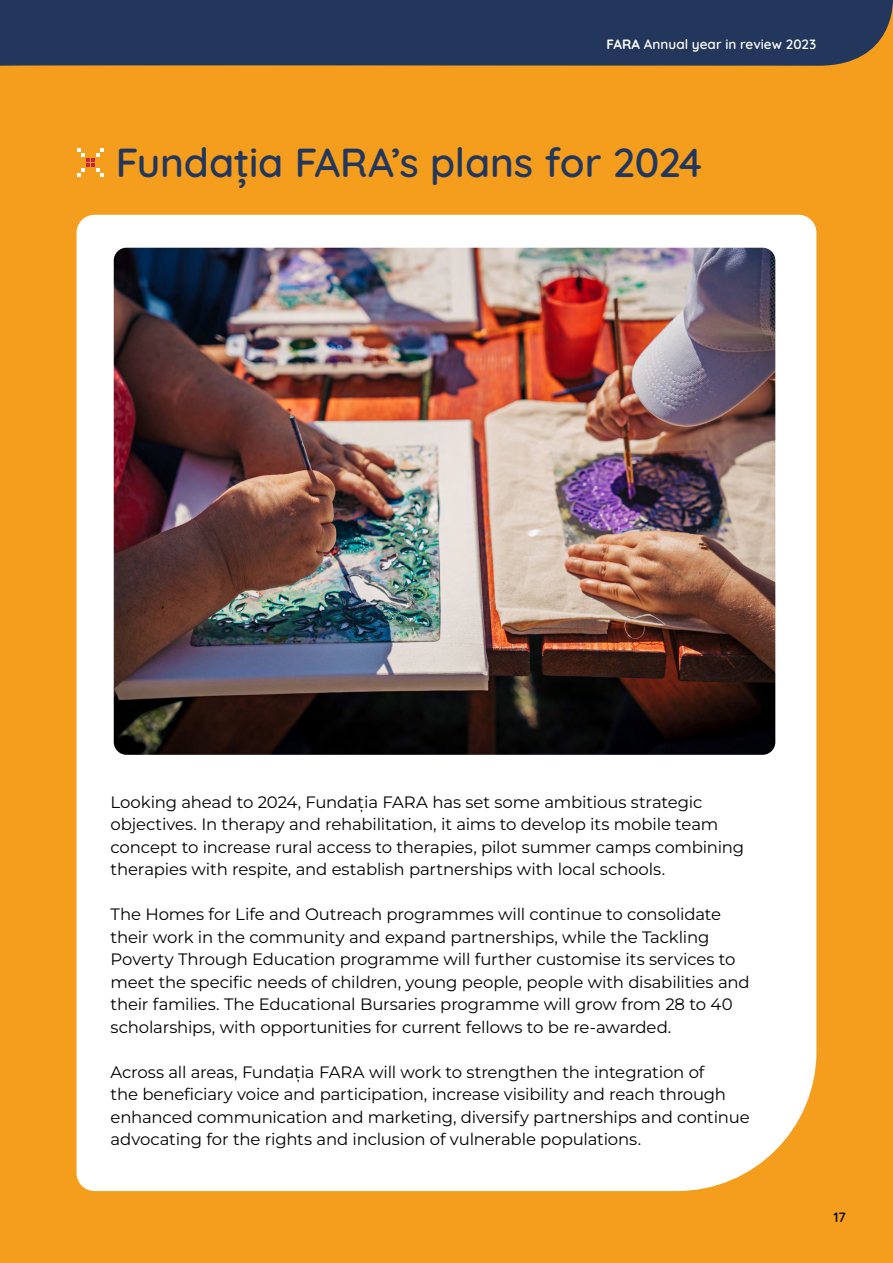
<style>
.page{position:relative;width:893px;height:1263px;background:#f59e1d}
.page>*{position:absolute;margin:0;border:0;box-sizing:border-box;transform-origin:0 0}
.t1{font:600 40.5px "Quicksand";letter-spacing:-.005em;color:#23375c}
.t2{font:16.5px/22.5px "Montserrat";letter-spacing:-.01em;color:#000}
.t3{font:600 13.5px "Quicksand";color:#fff}
.t4{font:600 13.5px "Quicksand";color:#000}
.s1{font-weight:700}
</style>
<div class="page">
<div style="left:77px;top:215px;width:739px;height:976px;background:#fff"></div>
<svg style="left:77px;top:148px;width:27px;height:29px"></svg>
<img style="left:114px;top:248px;width:661px;height:507px">
<div style="left:0;top:0;width:893px;height:66px;background:#23375c"></div>
<p class="t3" style="left:606px;top:33px;width:211px"><span class="s1">FARA</span> Annual year in review 2023</p>
<h1 class="t1" style="left:116px;top:129px;width:588px">Fundația FARA’s plans for 2024</h1>
<p class="t2" style="left:111px;top:790px;width:635px">Looking ahead to 2024, Fundația FARA has set some ambitious strategic objectives. In therapy and rehabilitation, it aims to develop its mobile team concept to increase rural access to therapies, pilot summer camps combining therapies with respite, and establish partnerships with local schools.</p>
<p class="t2" style="left:111px;top:902px;width:641px">The Homes for Life and Outreach programmes will continue to consolidate their work in the community and expand partnerships, while the Tackling Poverty Through Education programme will further customise its services to meet the specific needs of children, young people, people with disabilities and their families. The Educational Bursaries programme will grow from 28 to 40 scholarships, with opportunities for current fellows to be re-awarded.</p>
<p class="t2" style="left:111px;top:1060px;width:641px">Across all areas, Fundația FARA will work to strengthen the integration of<br>the beneficiary voice and participation, increase visibility and reach through enhanced communication and marketing, diversify partnerships and continue advocating for the rights and inclusion of vulnerable populations.</p>
<p class="t4" style="left:833px;top:1206px;width:14px">17</p>
</div>
